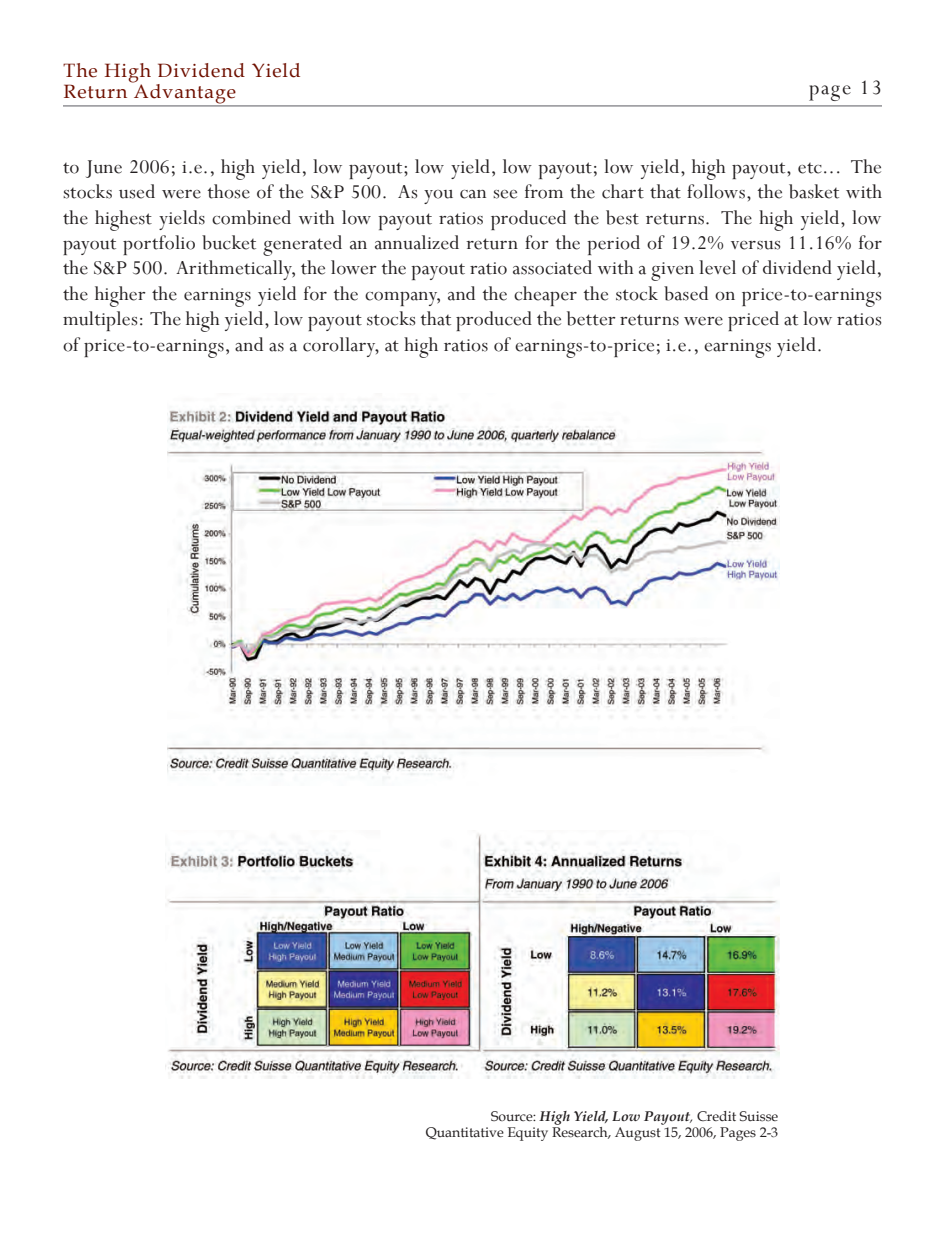
<style>
.page{position:relative;width:945px;height:1260px;background:#fff}
.page>*{position:absolute;margin:0;border:0;box-sizing:border-box;transform-origin:0 0}
.t1{font:22.75px "Perpetua";letter-spacing:.07em;color:#231f20}
.Description{font:21.88px/25.4px "Perpetua";letter-spacing:.01em;color:#231f20;text-align:justify}
.t2{font:19.25px/21px "Book Antiqua";letter-spacing:.05em;color:#6f1000}
.FootnoteNotCool{font:14px/16.8px "Book Antiqua";color:#231f20;text-align:right}
.s1{font-weight:700;font-style:italic}
.s2{font-style:italic}
</style>
<div class="page">
<hr style="left:63px;top:105px;width:819px;height:2px;background:#a1a1a5">
<img style="left:167px;top:405px;width:612px;height:376px">
<img style="left:166px;top:833px;width:613px;height:245px">
<p class="t2" style="left:64px;top:60px;width:239px">The High Dividend Yield<br>Return Advantage</p>
<p class="t1" style="left:809px;top:73px;width:74px">page 13</p>
<p class="Description" style="left:63px;top:154px;width:821px">to June 2006; i.e., high yield, low payout; low yield, low payout; low yield, high payout, etc... The stocks used were those of the S&amp;P 500. As you can see from the chart that follows, the basket with the highest yields combined with low payout ratios produced the best returns. The high yield, low payout portfolio bucket generated an annualized return for the period of 19.2% versus 11.16% for the S&amp;P 500. Arithmetically, the lower the payout ratio associated with a given level of dividend yield, the higher the earnings yield for the company, and the cheaper the stock based on price-to-earnings multiples: The high yield, low payout stocks that produced the better returns were priced at low ratios of price-to-earnings, and as a corollary, at high ratios of earnings-to-price; i.e., earnings yield.</p>
<p class="FootnoteNotCool" style="left:426px;top:1107px;width:354px">Source: <span class="s1">High Yield, Low Payout</span><span class="s2">,</span> Credit Suisse<br>Quantitative Equity Research, August 15, 2006, Pages 2-3</p>
</div>
